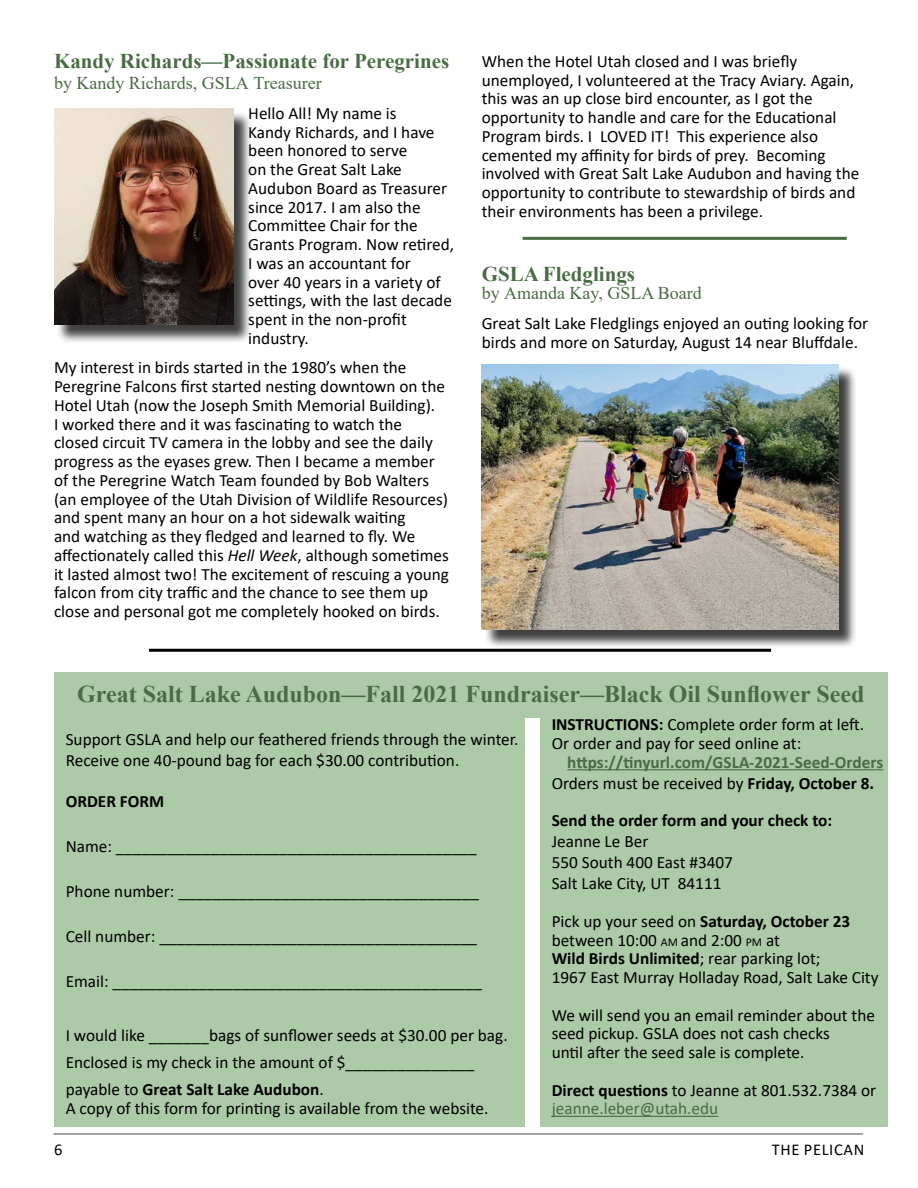
<style>
.page{position:relative;width:918px;height:1188px;background:#fff}
.page>*{position:absolute;margin:0;border:0;box-sizing:border-box;transform-origin:0 0}
.t1{font:700 24px "Times New Roman";color:#496c44}
.t2{font:700 21px "Times New Roman";color:#496c44}
.t3{font:18px "Times New Roman";color:#496c44}
.t4{font:17.25px/18.8px "Calibri";color:#000}
.t5{font:700 17.25px "Calibri";color:#000}
.t6{font:700 17.25px/18.8px "Calibri";color:#496c44}
.t7{font:17.25px "Calibri";color:#496c44}
.Footer_Right{font:16.5px "Calibri";letter-spacing:.04em;color:#000}
.Footer_Left{font:16.5px "Calibri";color:#000}
.s1{font-style:italic}
.s2{font-weight:700}
.s3{font-weight:400;color:#000}
.s4{font-weight:400}
.s5{font-size:12px}
</style>
<div class="page">
<hr style="left:54px;top:1133px;width:808px;height:2px;background:#666">
<div style="left:56px;top:110px;width:196px;height:234px;background:#000;opacity:.75"></div>
<img style="left:54px;top:108px;width:179px;height:216px">
<div style="left:54px;top:717px;width:471px;height:410px;background:#adcaa8"></div>
<div style="left:54px;top:672px;width:834px;height:45px;background:#adcaa8"></div>
<div style="left:540px;top:717px;width:348px;height:410px;background:#adcaa8"></div>
<hr style="left:567px;top:769px;width:316px;height:1px;background:#496c44">
<hr style="left:552px;top:1116px;width:166px;height:1px;background:#496c44">
<hr style="left:149px;top:649px;width:622px;height:3px;background:#000">
<div style="left:483px;top:366px;width:374px;height:283px;background:#000;opacity:.75"></div>
<img style="left:482px;top:364px;width:356px;height:266px">
<hr style="left:523px;top:237px;width:324px;height:3px;background:#496c44">
<p class="t2" style="left:54px;top:46px;width:397px">Kandy Richards—Passionate for Peregrines</p>
<p class="t3" style="left:54px;top:71px;width:269px">by Kandy Richards, GSLA Treasurer</p>
<p class="t4" style="left:248px;top:103px;width:207px">Hello All! My name is<br>Kandy Richards, and I have been honored to serve<br>on the Great Salt Lake<br>Audubon Board as Treasurer since 2017. I am also the<br>Committee Chair for the<br>Grants Program. Now retired,<br>I was an accountant for<br>over 40 years in a variety of settings, with the last decade spent in the non-profit industry.</p>
<p class="t4" style="left:54px;top:358px;width:397px">My interest in birds started in the 1980’s when the Peregrine Falcons first started nesting downtown on the Hotel Utah (now the Joseph Smith Memorial Building).<br>I worked there and it was fascinating to watch the closed circuit TV camera in the lobby and see the daily progress as the eyases grew. Then I became a member of the Peregrine Watch Team founded by Bob Walters (an employee of the Utah Division of Wildlife Resources) and spent many an hour on a hot sidewalk waiting<br>and watching as they fledged and learned to fly. We affectionately called this <span class="s1">Hell Week</span>, although sometimes it lasted almost two! The excitement of rescuing a young falcon from city traffic and the chance to see them up close and personal got me completely hooked on birds.</p>
<p class="t4" style="left:482px;top:51px;width:379px">When the Hotel Utah closed and I was briefly unemployed, I volunteered at the Tracy Aviary. Again, this was an up close bird encounter, as I got the opportunity to handle and care for the Educational Program birds. I LOVED IT! This experience also cemented my affinity for birds of prey. Becoming involved with Great Salt Lake Audubon and having the opportunity to contribute to stewardship of birds and their environments has been a privilege.</p>
<p class="t2" style="left:482px;top:259px;width:155px">GSLA Fledglings</p>
<p class="t3" style="left:482px;top:281px;width:222px">by Amanda Kay, GSLA Board</p>
<p class="t4" style="left:482px;top:313px;width:388px">Great Salt Lake Fledglings enjoyed an outing looking for birds and more on Saturday, August 14 near Bluffdale.</p>
<p class="t1" style="left:77px;top:677px;width:789px">Great Salt Lake Audubon—Fall 2021 Fundraiser—Black Oil Sunflower Seed</p>
<p class="t4" style="left:552px;top:715px;width:314px"><span class="s2">INSTRUCTIONS:</span> Complete order form at left.</p>
<p class="t6" style="left:567px;top:734px;width:317px;text-indent:-16px"><span class="s3">Or order and pay for seed online at: </span>https://tinyurl.com/GSLA-2021-Seed-Orders</p>
<p class="t4" style="left:552px;top:773px;width:324px">Orders must be received by <span class="s2">Friday, October 8.</span></p>
<p class="t5" style="left:552px;top:808px;width:282px">Send the order form and your check to:</p>
<p class="t4" style="left:552px;top:832px;width:98px">Jeanne Le Ber</p>
<p class="t4" style="left:552px;top:853px;width:183px">550 South 400 East #3407</p>
<p class="t4" style="left:552px;top:874px;width:171px">Salt Lake City, UT 84111</p>
<p class="t5" style="left:552px;top:909px;width:300px"><span class="s4">Pick up your seed on</span> Saturday, October 23</p>
<p class="t4" style="left:552px;top:930px;width:230px">between 10:00 <span class="s5">AM</span> and 2:00 <span class="s5">PM</span> at</p>
<p class="t4" style="left:552px;top:949px;width:328px"><span class="s2">Wild Birds Unlimited</span>; rear parking lot;<br>1967 East Murray Holladay Road, Salt Lake City</p>
<p class="t4" style="left:552px;top:1005px;width:325px">We will send you an email reminder about the</p>
<p class="t4" style="left:552px;top:1024px;width:280px">seed pickup. GSLA does not cash checks</p>
<p class="t4" style="left:552px;top:1043px;width:254px">until after the seed sale is complete.</p>
<p class="t4" style="left:552px;top:1080px;width:326px"><span class="s2">Direct questions</span> to Jeanne at 801.532.7384 or</p>
<p class="t7" style="left:552px;top:1097px;width:168px">jeanne.leber@utah.edu</p>
<p class="t4" style="left:66px;top:730px;width:454px">Support GSLA and help our feathered friends through the winter.</p>
<p class="t4" style="left:66px;top:751px;width:395px">Receive one 40-pound bag for each $30.00 contribution.</p>
<p class="t5" style="left:66px;top:790px;width:100px">ORDER FORM</p>
<p class="t4" style="left:66px;top:837px;width:413px">Name: __________________________________________</p>
<p class="t4" style="left:66px;top:882px;width:415px">Phone number: ___________________________________</p>
<p class="t4" style="left:66px;top:927px;width:413px">Cell number: _____________________________________</p>
<p class="t4" style="left:66px;top:972px;width:418px">Email: ___________________________________________</p>
<p class="t4" style="left:66px;top:1026px;width:444px">I would like _______bags of sunflower seeds at $30.00 per bag.</p>
<p class="t4" style="left:66px;top:1049px;width:410px;line-height:27px">Enclosed is my check in the amount of $_______________ payable to <span class="s2">Great Salt Lake Audubon</span>.</p>
<p class="t4" style="left:66px;top:1099px;width:424px">A copy of this form for printing is available from the website.</p>
<p class="Footer_Left" style="left:54px;top:1138px;width:10px">6</p>
<p class="Footer_Right" style="left:772px;top:1138px;width:94px">THE PELICAN</p>
</div>
